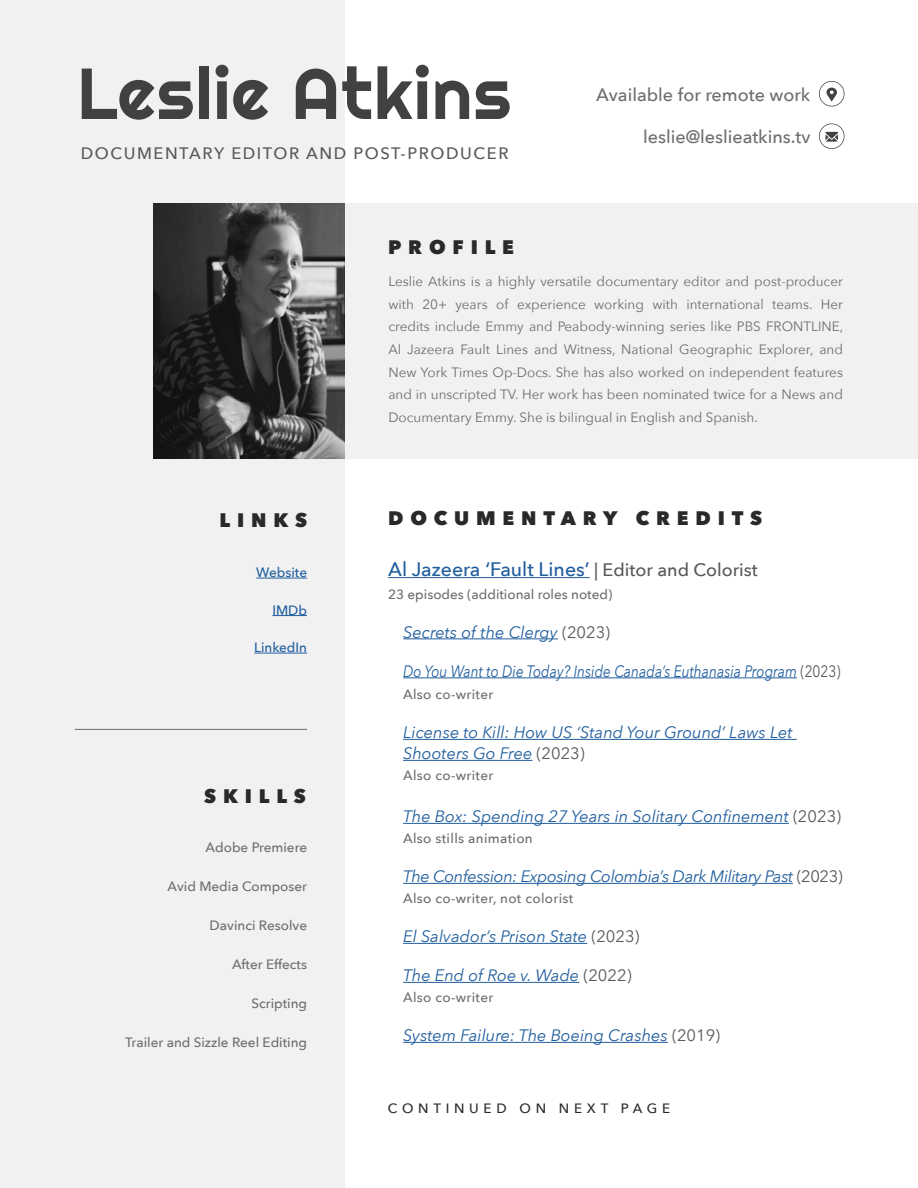
<style>
.page{position:relative;width:918px;height:1188px;background:#fff}
.page>*{position:absolute;margin:0;border:0;box-sizing:border-box;transform-origin:0 0}
.t1{font:72px "Righteous";letter-spacing:.015em;color:#414042}
.t2{font:500 19.5px "Avenir Next";color:#215e9e}
.t3{font:800 19.5px "Avenir Next";letter-spacing:.35em;color:#292927}
.t4{font:500 18px "Avenir Next";color:#6d6e71}
.t5{font:italic 16.5px/21px "Avenir Next";color:#215e9e}
.t6{font:italic 16.5px "Avenir Next";color:#215e9e;scale:.83 1}
.t7{font:italic 16.5px "Avenir Next";letter-spacing:-.025em;color:#215e9e}
.t8{font:500 16.5px "Avenir Next";letter-spacing:.095em;color:#58595b}
.t9{font:13.5px/22.5px "Avenir Next";color:#6d6e71;text-align:justify}
.t10{font:500 13.5px "Avenir Next";color:#6d6e71}
.t11{font:500 13.5px "Avenir Next";letter-spacing:.025em;color:#6d6e71}
.t12{font:500 13.5px "Avenir Next";color:#215e9e}
.t13{font:500 13.5px "Avenir Next";letter-spacing:.35em;color:#292927}
.s1{font-size:18px;color:#58595b}
.s2{font-style:normal;color:#58595b}
</style>
<div class="page">
<div style="left:0;top:0;width:345px;height:1188px;background:#f1f1f2"></div>
<div style="left:345px;top:204px;width:573px;height:255px;background:#f1f1f2"></div>
<img style="left:153px;top:204px;width:192px;height:255px">
<svg style="left:819px;top:81px;width:25px;height:25px"></svg>
<svg style="left:819px;top:123px;width:25px;height:26px"></svg>
<hr style="left:256px;top:578px;width:51px;height:1px;background:#215e9e">
<hr style="left:272px;top:615px;width:35px;height:1px;background:#215e9e">
<hr style="left:254px;top:653px;width:53px;height:1px;background:#215e9e">
<hr style="left:388px;top:577px;width:202px;height:1px;background:#215e9e">
<hr style="left:403px;top:638px;width:155px;height:1px;background:#215e9e">
<hr style="left:403px;top:677px;width:394px;height:1px;background:#215e9e">
<hr style="left:403px;top:739px;width:394px;height:1px;background:#215e9e">
<hr style="left:403px;top:760px;width:130px;height:1px;background:#215e9e">
<hr style="left:403px;top:823px;width:386px;height:1px;background:#215e9e">
<hr style="left:403px;top:883px;width:390px;height:1px;background:#215e9e">
<hr style="left:403px;top:943px;width:184px;height:1px;background:#215e9e">
<hr style="left:403px;top:982px;width:176px;height:1px;background:#215e9e">
<hr style="left:403px;top:1042px;width:265px;height:1px;background:#215e9e">
<hr style="left:75px;top:729px;width:232px;height:1px;background:#6d6e71">
<h1 class="t1" style="left:77px;top:48px;width:436px">Leslie Atkins</h1>
<p class="t8" style="left:81px;top:139px;width:429px">DOCUMENTARY EDITOR AND POST-PRODUCER</p>
<h3 class="t4" style="left:596px;top:79px;width:216px">Available for remote work</h3>
<h3 class="t4" style="left:643px;top:121px;width:169px">leslie@leslieatkins.tv</h3>
<h2 class="t3" style="left:219px;top:508px;width:89px">LINKS</h2>
<p class="t12" style="left:256px;top:561px;width:52px">Website</p>
<p class="t12" style="left:272px;top:598px;width:36px">IMDb</p>
<p class="t12" style="left:254px;top:636px;width:54px">LinkedIn</p>
<h2 class="t3" style="left:204px;top:784px;width:103px">SKILLS</h2>
<p class="t10" style="left:206px;top:835px;width:103px">Adobe Premiere</p>
<p class="t10" style="left:168px;top:874px;width:141px">Avid Media Composer</p>
<p class="t10" style="left:210px;top:913px;width:99px">Davinci Resolve</p>
<p class="t10" style="left:232px;top:952px;width:77px">After Effects</p>
<p class="t10" style="left:251px;top:991px;width:57px">Scripting</p>
<p class="t10" style="left:125px;top:1030px;width:183px">Trailer and Sizzle Reel Editing</p>
<h2 class="t3" style="left:388px;top:235px;width:127px">PROFILE</h2>
<p class="t9" style="left:388px;top:270px;width:457px">Leslie Atkins is a highly versatile documentary editor and post-producer with 20+ years of experience working with international teams. Her credits include Emmy and Peabody-winning series like PBS FRONTLINE, Al Jazeera Fault Lines and Witness, National Geographic Explorer, and New York Times Op-Docs. She has also worked on independent features and in unscripted TV. Her work has been nominated twice for a News and Documentary Emmy. She is bilingual in English and Spanish.</p>
<h2 class="t3" style="left:388px;top:506px;width:376px">DOCUMENTARY CREDITS</h2>
<h2 class="t2" style="left:388px;top:553px;width:371px">Al Jazeera ‘Fault Lines’ <span class="s1">| Editor and Colorist</span></h2>
<p class="t10" style="left:388px;top:582px;width:226px">23 episodes (additional roles noted)</p>
<p class="t5" style="left:403px;top:621px;width:209px">Secrets of the Clergy <span class="s2">(2023)</span></p>
<p class="t6" style="left:403px;top:657px;width:529px">Do You Want to Die Today? Inside Canada’s Euthanasia Program <span class="s2">(2023)</span></p>
<p class="t11" style="left:403px;top:683px;width:92px">Also co-writer</p>
<p class="t5" style="left:403px;top:721px;width:391px">License to Kill: How US ‘Stand Your Ground’ Laws Let<br>Shooters Go Free <span class="s2">(2023)</span></p>
<p class="t11" style="left:403px;top:764px;width:92px">Also co-writer</p>
<p class="t5" style="left:403px;top:805px;width:440px">The Box: Spending 27 Years in Solitary Confinement <span class="s2">(2023)</span></p>
<p class="t11" style="left:403px;top:827px;width:131px">Also stills animation</p>
<p class="t7" style="left:403px;top:862px;width:441px">The Confession: Exposing Colombia’s Dark Military Past <span class="s2">(2023)</span></p>
<p class="t11" style="left:403px;top:887px;width:172px">Also co-writer, not colorist</p>
<p class="t5" style="left:403px;top:925px;width:238px">El Salvador’s Prison State <span class="s2">(2023)</span></p>
<p class="t5" style="left:403px;top:964px;width:230px">The End of Roe v. Wade <span class="s2">(2022)</span></p>
<p class="t11" style="left:403px;top:986px;width:92px">Also co-writer</p>
<p class="t5" style="left:403px;top:1024px;width:319px">System Failure: The Boeing Crashes <span class="s2">(2019)</span></p>
<p class="t13" style="left:388px;top:1097px;width:284px">CONTINUED ON NEXT PAGE</p>
</div>
